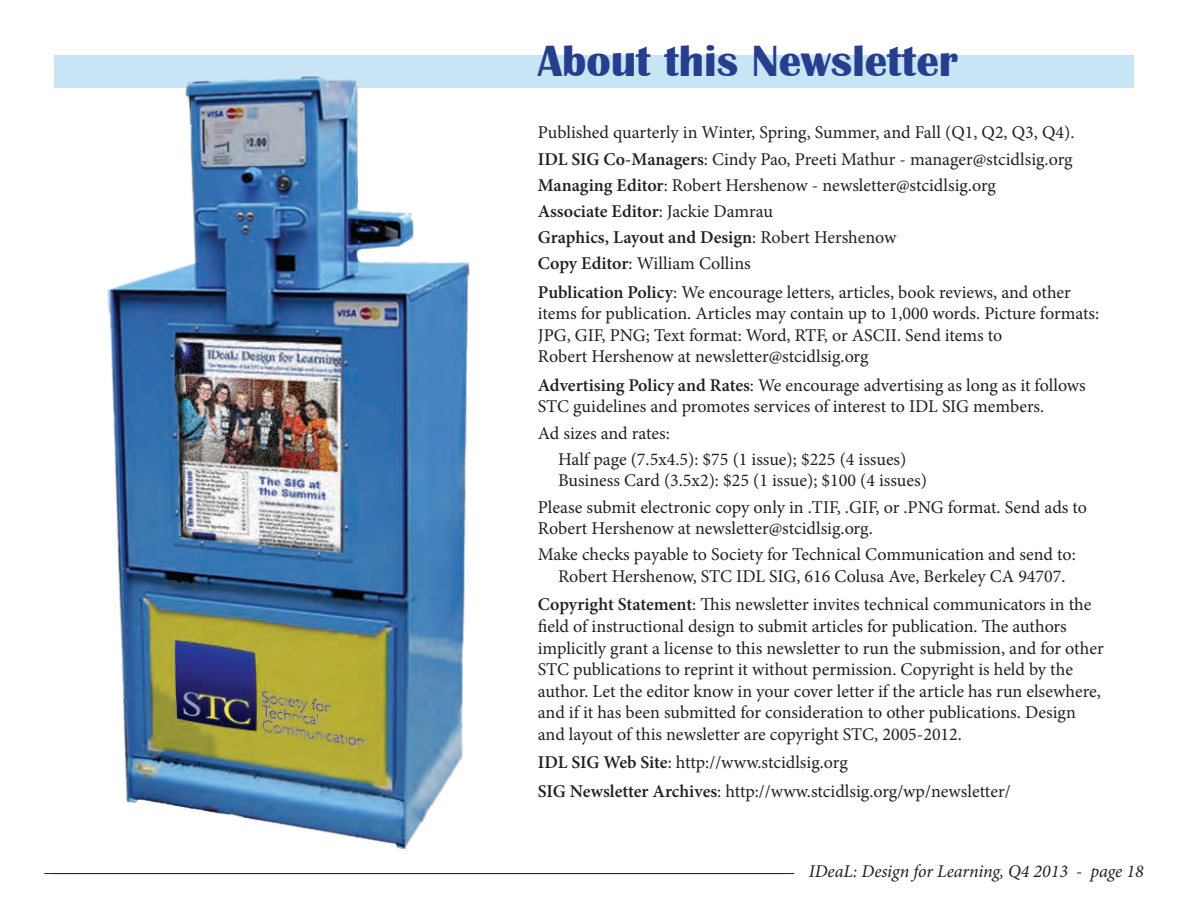
<style>
.page{position:relative;width:1188px;height:918px;background:#fff}
.page>*{position:absolute;margin:0;border:0;box-sizing:border-box;transform-origin:0 0}
.Headline_5{font:700 45px "Britannic";color:#253f8e}
.t1{font:18px/21.6px "Minion Pro";letter-spacing:-.005em;color:#231f20}
.t2{font:600 18px "Minion Pro";color:#231f20}
.t3{font:italic 18px "Minion Pro";color:#231f20}
.s1{font-weight:600}
.s2{font-weight:400}
</style>
<div class="page">
<hr style="left:44px;top:873px;width:741px;height:1px;background:#231f20">
<div style="left:54px;top:56px;width:1080px;height:32px;background:#c7e5f4"></div>
<hr style="left:54px;top:873px;width:740px;height:1px;background:#231f20">
<img style="left:107px;top:76px;width:363px;height:772px">
<p class="Headline_5" style="left:538px;top:36px;width:422px">About this Newsletter</p>
<p class="t1" style="left:538px;top:122px;width:536px">Published quarterly in Winter, Spring, Summer, and Fall (Q1, Q2, Q3, Q4).</p>
<p class="t1" style="left:538px;top:148px;width:536px"><span class="s1">IDL SIG Co-Managers</span>: Cindy Pao, Preeti Mathur ‐ manager@stcidlsig.org</p>
<p class="t1" style="left:538px;top:174px;width:460px"><span class="s1">Managing Editor</span>: Robert Hershenow ‐ newsletter@stcidlsig.org</p>
<p class="t2" style="left:538px;top:199px;width:237px">Associate Editor<span class="s2">: Jackie Damrau</span></p>
<p class="t2" style="left:538px;top:225px;width:360px">Graphics, Layout and Design<span class="s2">: Robert Hershenow</span></p>
<p class="t1" style="left:538px;top:253px;width:214px"><span class="s1">Copy Editor</span>: William Collins</p>
<p class="t1" style="left:538px;top:281px;width:563px"><span class="s1">Publication Policy</span>: We encourage letters, articles, book reviews, and other items for publication. Articles may contain up to 1,000 words. Picture formats:<br>JPG, GIF, PNG; Text format: Word, RTF, or ASCII. Send items to<br>Robert Hershenow at newsletter@stcidlsig.org</p>
<p class="t1" style="left:538px;top:374px;width:550px"><span class="s1">Advertising Policy and Rates</span>: We encourage advertising as long as it follows<br>STC guidelines and promotes services of interest to IDL SIG members.</p>
<p class="t1" style="left:538px;top:422px;width:133px">Ad sizes and rates:</p>
<p class="t1" style="left:558px;top:448px;width:350px">Half page (7.5x4.5): $75 (1 issue); $225 (4 issues)</p>
<p class="t1" style="left:558px;top:470px;width:370px">Business Card (3.5x2): $25 (1 issue); $100 (4 issues)</p>
<p class="t1" style="left:538px;top:496px;width:551px">Please submit electronic copy only in .TIF, .GIF, or .PNG format. Send ads to<br>Robert Hershenow at newsletter@stcidlsig.org.</p>
<p class="t1" style="left:538px;top:544px;width:540px">Make checks payable to Society for Technical Communication and send to:</p>
<p class="t1" style="left:558px;top:566px;width:507px">Robert Hershenow, STC IDL SIG, 616 Colusa Ave, Berkeley CA 94707.</p>
<p class="t1" style="left:538px;top:594px;width:567px"><span class="s1">Copyright Statement</span>: This newsletter invites technical communicators in the field of instructional design to submit articles for publication. The authors implicitly grant a license to this newsletter to run the submission, and for other STC publications to reprint it without permission. Copyright is held by the author. Let the editor know in your cover letter if the article has run elsewhere, and if it has been submitted for consideration to other publications. Design and layout of this newsletter are copyright STC, 2005‐2012.</p>
<p class="t1" style="left:538px;top:752px;width:312px"><span class="s1">IDL SIG Web Site</span>: http://www.stcidlsig.org</p>
<p class="t1" style="left:538px;top:780px;width:474px"><span class="s1">SIG Newsletter Archives</span>: http://www.stcidlsig.org/wp/newsletter/</p>
<p class="t3" style="left:809px;top:859px;width:336px">IDeaL: Design for Learning, Q4 2013 - page 18</p>
</div>
